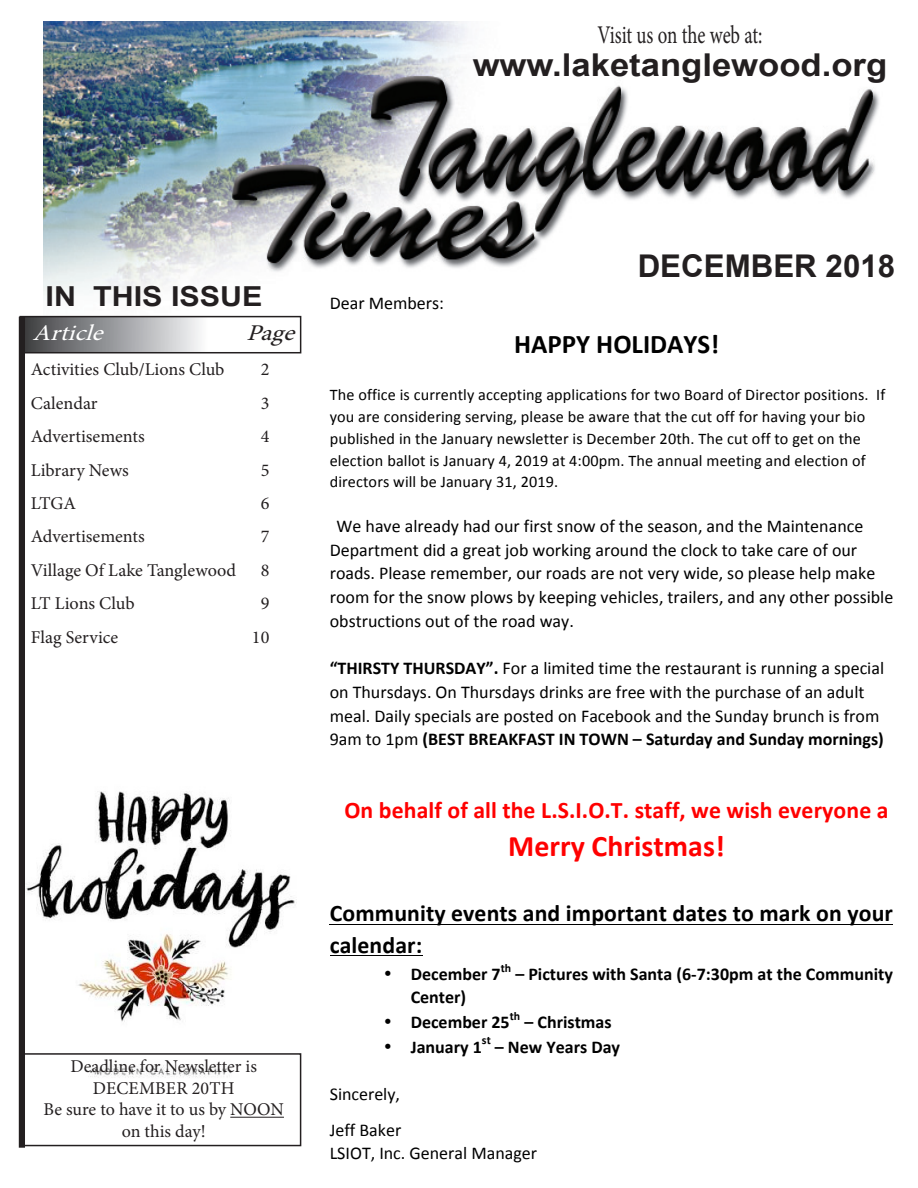
<style>
.page{position:relative;width:918px;height:1188px;background:#fff}
.page>*{position:absolute;margin:0;border:0;box-sizing:border-box;transform-origin:0 0}
.t1{font:700 31.5px "Arial";color:#231f20;scale:1.1 1}
.t2{font:700 31.35px "Arial";color:#231f20}
.t3{font:700 29.85px "Calibri";color:#f00}
.t4{font:700 27.6px "Arial";color:#231f20;scale:1.11 1}
.t5{font:700 27px "Calibri";color:#000}
.t6{font:25.5px "Minion Pro";letter-spacing:-.005em;color:#231f20;scale:.74 1}
.t7{font:700 23.7px/31.7px "Calibri";letter-spacing:.005em;color:#000}
.t8{font:700 23.7px "Calibri";letter-spacing:.005em;color:#f00}
.t9{font:italic 22.5px "Minion Pro";color:#fff;scale:1.13 1}
.t10{font:italic 22.5px "Minion Pro";color:#231f20;scale:1.13 1}
.t11{font:18px/23.7px "Calibri";color:#000}
.t12{font:18px/21.6px "Minion Pro";color:#231f20;text-align:center}
.t13{font:700 18px "Calibri";color:#000}
.t14{font:16.2px/21.8px "Calibri";letter-spacing:.01em;color:#000}
.t15{font:700 11.85px "Calibri";color:#000}
.s1{font-weight:700}
</style>
<div class="page">
<img style="left:18px;top:749px;width:325px;height:329px">
<img style="left:44px;top:21px;width:835px;height:303px">
<svg style="left:25px;top:319px;width:273px;height:31px"></svg>
<div style="left:19px;top:316px;width:282px;height:37px;border:2px solid #231f20"></div>
<div style="left:20px;top:1053px;width:281px;height:93px;border:2px solid #231f20"></div>
<hr style="left:230px;top:1117px;width:54px;height:1px;background:#231f20">
<div style="left:19px;top:317px;width:6px;height:831px;border:2px solid #231f20"></div>
<hr style="left:330px;top:924px;width:563px;height:1px;background:#000">
<hr style="left:330px;top:956px;width:92px;height:1px;background:#000">
<p class="t6" style="left:597px;top:17px;width:225px">Visit us on the web at:</p>
<p class="t1" style="left:473px;top:44px;width:378px">www.laketanglewood.org</p>
<p class="t4" style="left:46px;top:278px;width:197px">IN THIS ISSUE</p>
<p class="t9" style="left:33px;top:317px;width:71px">Article</p>
<p class="t10" style="left:247px;top:317px;width:52px">Page</p>
<p class="t12" style="left:31px;top:359px;width:195px">Activities Club/Lions Club</p>
<p class="t12" style="left:261px;top:359px;width:10px">2</p>
<p class="t12" style="left:31px;top:392px;width:68px">Calendar</p>
<p class="t12" style="left:261px;top:392px;width:10px">3</p>
<p class="t12" style="left:31px;top:426px;width:115px">Advertisements</p>
<p class="t12" style="left:261px;top:426px;width:10px">4</p>
<p class="t12" style="left:31px;top:459px;width:100px">Library News</p>
<p class="t12" style="left:261px;top:459px;width:10px">5</p>
<p class="t12" style="left:31px;top:493px;width:47px">LTGA</p>
<p class="t12" style="left:261px;top:493px;width:10px">6</p>
<p class="t12" style="left:31px;top:526px;width:115px">Advertisements</p>
<p class="t12" style="left:261px;top:526px;width:10px">7</p>
<p class="t12" style="left:31px;top:560px;width:207px">Village Of Lake Tanglewood</p>
<p class="t12" style="left:261px;top:560px;width:10px">8</p>
<p class="t12" style="left:31px;top:593px;width:105px">LT Lions Club</p>
<p class="t12" style="left:261px;top:593px;width:10px">9</p>
<p class="t12" style="left:31px;top:626px;width:89px">Flag Service</p>
<p class="t12" style="left:252px;top:626px;width:19px">10</p>
<p class="t12" style="left:70px;top:1056px;width:188px">Deadline for Newsletter is<br>DECEMBER 20TH</p>
<p class="t12" style="left:43px;top:1099px;width:242px">Be sure to have it to us by NOON on this day!</p>
<p class="t11" style="left:330px;top:291px;width:116px">Dear Members:</p>
<p class="t2" style="left:638px;top:245px;width:259px">DECEMBER 2018</p>
<p class="t5" style="left:514px;top:326px;width:207px">HAPPY HOLIDAYS!</p>
<p class="t14" style="left:330px;top:384px;width:557px">The office is currently accepting applications for two Board of Director positions. If you are considering serving, please be aware that the cut off for having your bio published in the January newsletter is December 20th. The cut off to get on the election ballot is January 4, 2019 at 4:00pm. The annual meeting and election of directors will be January 31, 2019.</p>
<p class="t11" style="left:330px;top:514px;width:565px;text-indent:7px">We have already had our first snow of the season, and the Maintenance Department did a great job working around the clock to take care of our roads. Please remember, our roads are not very wide, so please help make room for the snow plows by keeping vehicles, trailers, and any other possible obstructions out of the road way.</p>
<p class="t11" style="left:330px;top:656px;width:556px"><span class="s1">“THIRSTY THURSDAY”.</span> For a limited time the restaurant is running a special on Thursdays. On Thursdays drinks are free with the purchase of an adult meal. Daily specials are posted on Facebook and the Sunday brunch is from 9am to 1pm <span class="s1">(BEST BREAKFAST IN TOWN – Saturday and Sunday mornings)</span></p>
<p class="t8" style="left:344px;top:795px;width:546px">On behalf of all the L.S.I.O.T. staff, we wish everyone a</p>
<p class="t3" style="left:508px;top:827px;width:218px">Merry Christmas!</p>
<p class="t7" style="left:330px;top:897px;width:565px">Community events and important dates to mark on your calendar:</p>
<p class="t13" style="left:384px;top:962px;width:118px">• December 7</p>
<p class="t15" style="left:501px;top:960px;width:12px">th</p>
<p class="t13" style="left:515px;top:962px;width:379px">– Pictures with Santa (6-7:30pm at the Community</p>
<p class="t13" style="left:411px;top:986px;width:57px">Center)</p>
<p class="t13" style="left:384px;top:1011px;width:127px">• December 25</p>
<p class="t15" style="left:510px;top:1008px;width:12px">th</p>
<p class="t13" style="left:524px;top:1011px;width:89px">– Christmas</p>
<p class="t13" style="left:384px;top:1035px;width:100px">• January 1</p>
<p class="t15" style="left:482px;top:1033px;width:10px">st</p>
<p class="t13" style="left:495px;top:1035px;width:127px">– New Years Day</p>
<p class="t11" style="left:330px;top:1077px;width:73px;line-height:35.2px">Sincerely,<br>Jeff Baker</p>
<p class="t11" style="left:330px;top:1142px;width:209px">LSIOT, Inc. General Manager</p>
</div>
